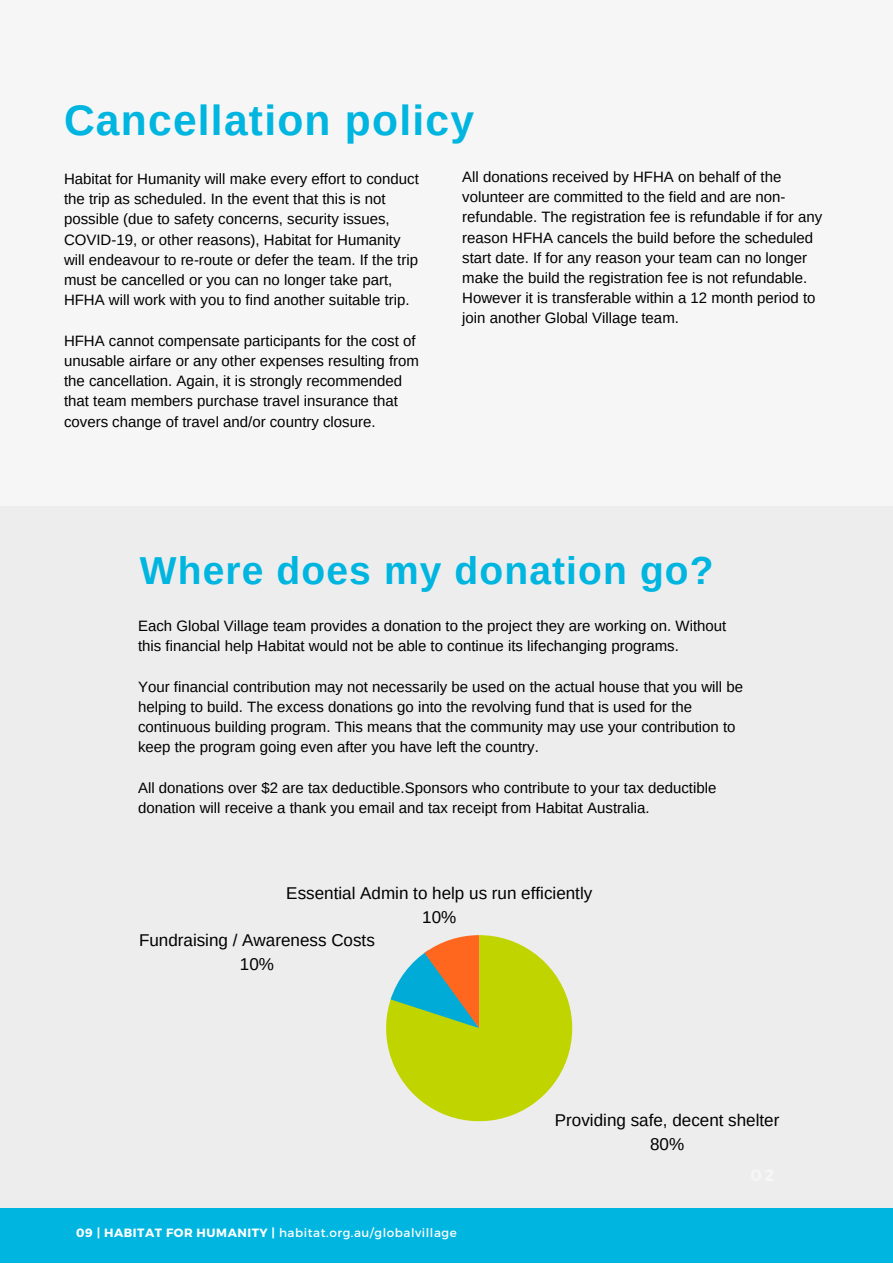
<style>
.page{position:relative;width:893px;height:1264px;background:#fff}
.page>*{position:absolute;margin:0;border:0;box-sizing:border-box;transform-origin:0 0}
.t1{font:700 42.6px "Arimo";letter-spacing:.03em;color:#00b5df}
.t2{font:700 39px "Arimo";letter-spacing:.03em;color:#00b5df}
.t3{font:17.1px "Arimo";color:#000}
.t4{font:15px/20.2px "Arimo";color:#000}
.t5{font:15px/20.2px "Arimo";color:#000}
.t6{font:12px "Montserrat";letter-spacing:.045em;color:#fff}
.s1{font-weight:700}
</style>
<div class="page">
<div style="left:0;top:0;width:892px;height:1262px;background:#f6f6f6"></div>
<div style="left:0;top:506px;width:892px;height:756px;background:#ededed"></div>
<div style="left:0;top:1208px;width:892px;height:54px;background:#00b5df"></div>
<svg style="left:386px;top:935px;width:186px;height:186px"></svg>
<p class="t1" style="left:64px;top:97px;width:411px">Cancellation policy</p>
<p class="t4" style="left:64px;top:168px;width:356px">Habitat for Humanity will make every effort to conduct the trip as scheduled. In the event that this is not possible (due to safety concerns, security issues, COVID-19, or other reasons), Habitat for Humanity will endeavour to re-route or defer the team. If the trip must be cancelled or you can no longer take part, HFHA will work with you to find another suitable trip.</p>
<p class="t4" style="left:64px;top:330px;width:356px">HFHA cannot compensate participants for the cost of unusable airfare or any other expenses resulting from the cancellation. Again, it is strongly recommended that team members purchase travel insurance that covers change of travel and/or country closure.</p>
<p class="t4" style="left:462px;top:166px;width:361px">All donations received by HFHA on behalf of the volunteer are committed to the field and are non&shy;refundable. The registration fee is refundable if for any reason HFHA cancels the build before the scheduled start date. If for any reason your team can no longer make the build the registration fee is not refundable.<br>However it is transferable within a 12 month period to join another Global Village team.</p>
<p class="t2" style="left:140px;top:548px;width:575px">Where does my donation go?</p>
<p class="t5" style="left:138px;top:615px;width:589px">Each Global Village team provides a donation to the project they are working on. Without this financial help Habitat would not be able to continue its lifechanging programs.</p>
<p class="t5" style="left:138px;top:676px;width:606px">Your financial contribution may not necessarily be used on the actual house that you will be helping to build. The excess donations go into the revolving fund that is used for the continuous building program. This means that the community may use your contribution to keep the program going even after you have left the country.</p>
<p class="t5" style="left:138px;top:777px;width:579px">All donations over $2 are tax deductible.Sponsors who contribute to your tax deductible donation will receive a thank you email and tax receipt from Habitat Australia.</p>
<p class="t3" style="left:286px;top:883px;width:307px">Essential Admin to help us run efficiently</p>
<p class="t3" style="left:422px;top:907px;width:36px">10%</p>
<p class="t3" style="left:139px;top:930px;width:237px">Fundraising / Awareness Costs</p>
<p class="t3" style="left:240px;top:954px;width:36px">10%</p>
<p class="t6" style="left:76px;top:1224px;width:382px"><span class="s1">09 | HABITAT FOR HUMANITY |</span> habitat.org.au/globalvillage</p>
<p class="t3" style="left:555px;top:1110px;width:226px">Providing safe, decent shelter</p>
<p class="t3" style="left:650px;top:1134px;width:36px">80%</p>
</div>
